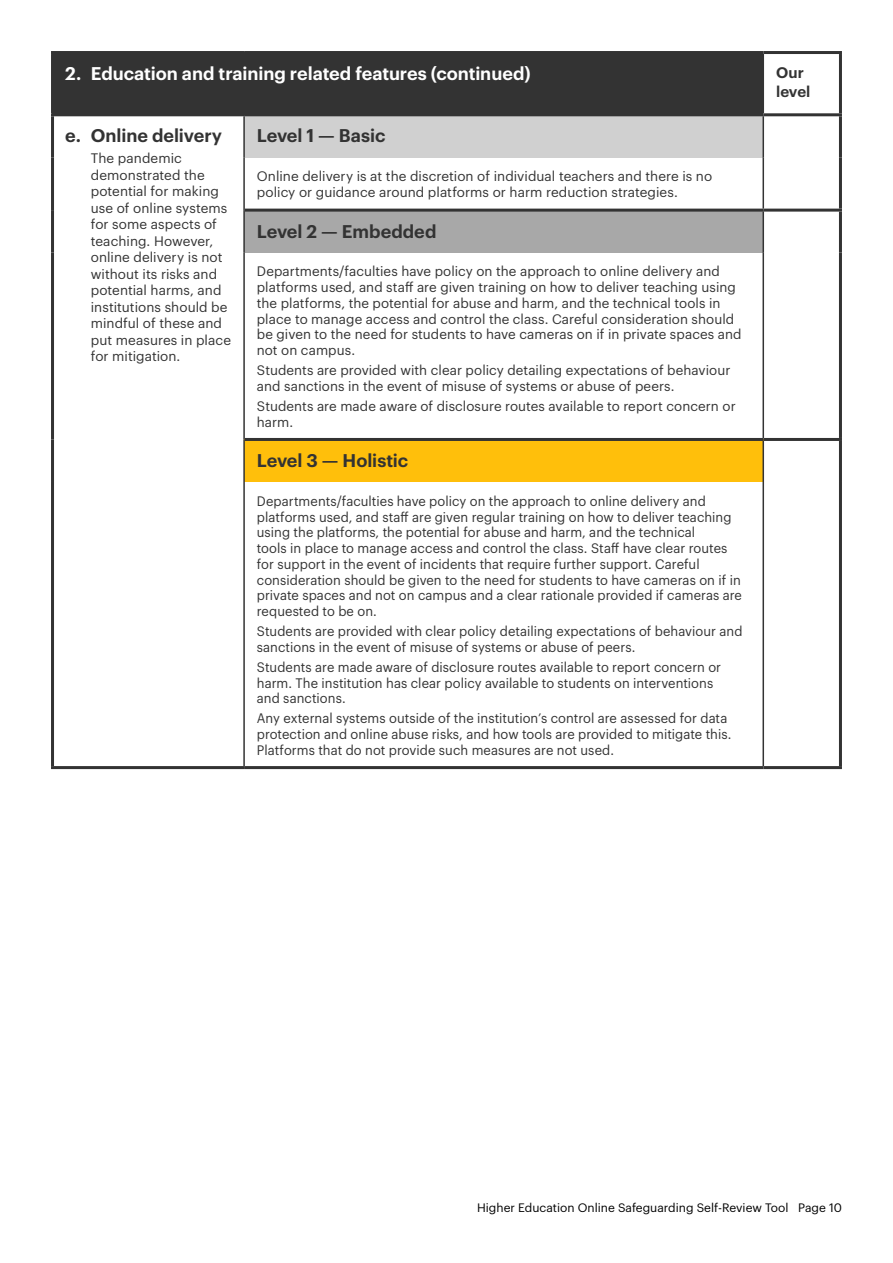
<style>
.page{position:relative;width:893px;height:1263px;background:#fff}
.page>*{position:absolute;margin:0;border:0;box-sizing:border-box;transform-origin:0 0}
.Table_Header{font:600 18px "Graphik";color:#333}
.Table_Header-2{font:600 18px "Graphik";letter-spacing:-.005em;color:#fff}
.Table_Text{font:600 15px/19.5px "Graphik";letter-spacing:.005em;color:#333}
.Table_Text-2{font:13.5px/15.8px "Graphik";letter-spacing:.005em;color:#333;scale:.96 1}
.Table_Text-3{font:13.5px/16.5px "Graphik";letter-spacing:.005em;color:#333}
.t1{font:12px "Graphik";color:#000}
</style>
<div class="page">
<div style="left:53px;top:53px;width:710px;height:62px;background:#333"></div>
<div style="left:244px;top:115px;width:519px;height:42px;background:#d0d0d0"></div>
<div style="left:244px;top:210px;width:519px;height:43px;background:#a8a8a8"></div>
<div style="left:244px;top:439px;width:519px;height:43px;background:#ffbf0b"></div>
<hr style="left:51px;top:51px;width:193px;height:3px;background:#333">
<hr style="left:51px;top:54px;width:3px;height:59px;background:#333">
<hr style="left:244px;top:51px;width:519px;height:3px;background:#333">
<hr style="left:763px;top:51px;width:79px;height:3px;background:#333">
<hr style="left:839px;top:54px;width:3px;height:59px;background:#333">
<hr style="left:762px;top:54px;width:2px;height:59px;background:#333">
<hr style="left:51px;top:113px;width:193px;height:3px;background:#333">
<hr style="left:51px;top:116px;width:3px;height:41px;background:#333">
<hr style="left:51px;top:157px;width:3px;height:53px;background:#333">
<hr style="left:51px;top:210px;width:3px;height:43px;background:#333">
<hr style="left:51px;top:253px;width:3px;height:186px;background:#333">
<hr style="left:51px;top:439px;width:3px;height:43px;background:#333">
<hr style="left:51px;top:482px;width:3px;height:284px;background:#333">
<hr style="left:244px;top:113px;width:519px;height:3px;background:#333">
<hr style="left:243px;top:116px;width:2px;height:41px;background:#333">
<hr style="left:763px;top:113px;width:79px;height:3px;background:#333">
<hr style="left:839px;top:116px;width:3px;height:41px;background:#333">
<hr style="left:839px;top:157px;width:3px;height:52px;background:#333">
<hr style="left:762px;top:116px;width:2px;height:41px;background:#333">
<hr style="left:243px;top:157px;width:2px;height:53px;background:#333">
<hr style="left:762px;top:157px;width:2px;height:52px;background:#333">
<hr style="left:245px;top:209px;width:518px;height:3px;background:#333">
<hr style="left:243px;top:210px;width:2px;height:43px;background:#333">
<hr style="left:763px;top:209px;width:79px;height:3px;background:#333">
<hr style="left:839px;top:212px;width:3px;height:41px;background:#333">
<hr style="left:839px;top:253px;width:3px;height:185px;background:#333">
<hr style="left:762px;top:212px;width:2px;height:41px;background:#333">
<hr style="left:243px;top:253px;width:2px;height:186px;background:#333">
<hr style="left:762px;top:253px;width:2px;height:185px;background:#333">
<hr style="left:245px;top:438px;width:518px;height:3px;background:#333">
<hr style="left:243px;top:439px;width:2px;height:43px;background:#333">
<hr style="left:763px;top:438px;width:79px;height:3px;background:#333">
<hr style="left:839px;top:441px;width:3px;height:41px;background:#333">
<hr style="left:839px;top:482px;width:3px;height:284px;background:#333">
<hr style="left:762px;top:441px;width:2px;height:41px;background:#333">
<hr style="left:243px;top:482px;width:2px;height:284px;background:#333">
<hr style="left:762px;top:482px;width:2px;height:284px;background:#333">
<hr style="left:51px;top:766px;width:193px;height:3px;background:#333">
<hr style="left:244px;top:766px;width:519px;height:3px;background:#333">
<hr style="left:763px;top:766px;width:79px;height:3px;background:#333">
<p class="Table_Header-2" style="left:65px;top:60px;width:467px">2. Education and training related features (continued)</p>
<p class="Table_Text" style="left:776px;top:61px;width:36px">Our level</p>
<p class="Table_Header" style="left:65px;top:122px;width:158px">e. Online delivery</p>
<p class="Table_Text-3" style="left:91px;top:149px;width:142px">The pandemic demonstrated the potential for making use of online systems for some aspects of teaching. However, online delivery is not without its risks and potential harms, and institutions should be mindful of these and put measures in place for mitigation.</p>
<p class="Table_Header" style="left:257px;top:122px;width:130px">Level 1 — Basic</p>
<p class="Table_Text-3" style="left:257px;top:167px;width:457px;line-height:15.8px">Online delivery is at the discretion of individual teachers and there is no policy or guidance around platforms or harm reduction strategies.</p>
<p class="Table_Header" style="left:257px;top:217px;width:181px">Level 2 — Embedded</p>
<p class="Table_Text-3" style="left:257px;top:262px;width:486px;line-height:15.8px">Departments/faculties have policy on the approach to online delivery and platforms used, and staff are given training on how to deliver teaching using the platforms, the potential for abuse and harm, and the technical tools in place to manage access and control the class. Careful consideration should be given to the need for students to have cameras on if in private spaces and not on campus.</p>
<p class="Table_Text-3" style="left:257px;top:361px;width:475px;line-height:15.8px">Students are provided with clear policy detailing expectations of behaviour and sanctions in the event of misuse of systems or abuse of peers.</p>
<p class="Table_Text-3" style="left:257px;top:397px;width:480px;line-height:15.8px">Students are made aware of disclosure routes available to report concern or harm.</p>
<p class="Table_Header" style="left:257px;top:447px;width:153px">Level 3 — Holistic</p>
<p class="Table_Text-2" style="left:257px;top:492px;width:507px">Departments/faculties have policy on the approach to online delivery and platforms used, and staff are given regular training on how to deliver teaching using the platforms, the potential for abuse and harm, and the technical<br>tools in place to manage access and control the class. Staff have clear routes for support in the event of incidents that require further support. Careful consideration should be given to the need for students to have cameras on if in private spaces and not on campus and a clear rationale provided if cameras are requested to be on.</p>
<p class="Table_Text-2" style="left:257px;top:622px;width:507px">Students are provided with clear policy detailing expectations of behaviour and sanctions in the event of misuse of systems or abuse of peers.</p>
<p class="Table_Text-2" style="left:257px;top:658px;width:485px">Students are made aware of disclosure routes available to report concern or harm. The institution has clear policy available to students on interventions and sanctions.</p>
<p class="Table_Text-2" style="left:257px;top:709px;width:496px">Any external systems outside of the institution’s control are assessed for data protection and online abuse risks, and how tools are provided to mitigate this.<br>Platforms that do not provide such measures are not used.</p>
<p class="t1" style="left:477px;top:1198px;width:366px">Higher Education Online Safeguarding Self-Review Tool Page 10</p>
</div>
